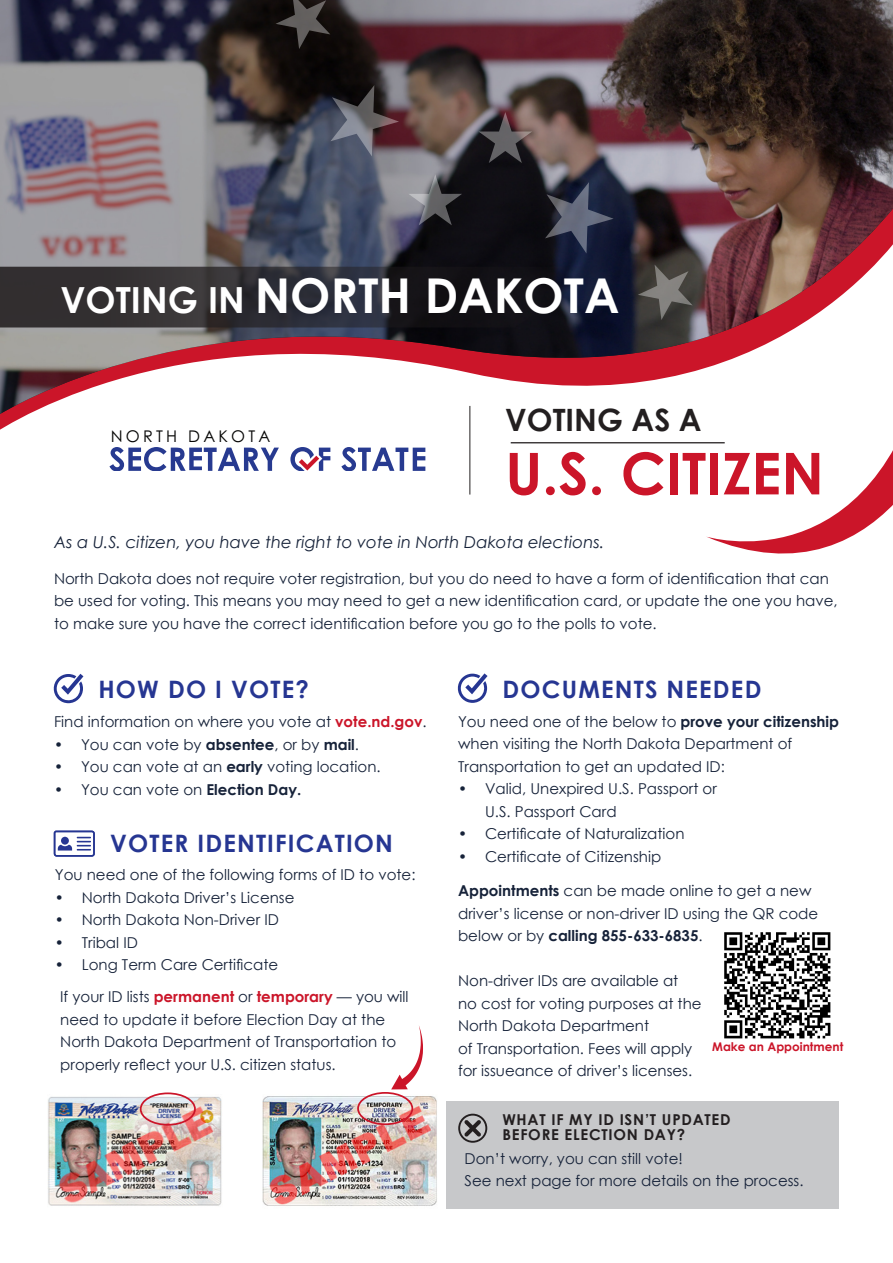
<style>
.page{position:relative;width:893px;height:1263px;background:#fff}
.page>*{position:absolute;margin:0;border:0;box-sizing:border-box;transform-origin:0 0}
.t1{font:700 57.75px "Century Gothic";color:#cb1529}
.Paragraph_Style_5{font:700 48px "Century Gothic";color:#fff}
.Paragraph_Style_4{font:700 30.75px "Century Gothic";color:#231f20}
.Paragraph_Style_7{font:700 24px "Century Gothic";letter-spacing:.05em;color:#263692}
.Paragraph_Style_8{font:italic 16.5px "Century Gothic";color:#162239}
.t2{font:16.05px "Century Gothic";letter-spacing:.2em;color:#050504}
.Paragraph_Style_8-2{font:15px/22.5px "Century Gothic";color:#162239}
.Paragraph_Style_7-2{font:700 15px "Century Gothic";letter-spacing:.05em;color:#231f20}
.Paragraph_Style_8-3{font:700 12px "Century Gothic";color:#cb1529}
.s1{font-size:36px}
.s2{font-weight:700;color:#cb1529}
.s3{font-weight:700}
</style>
<div class="page">
<div style="left:446px;top:1101px;width:393px;height:108px;background:#c7c8ca"></div>
<svg style="left:458px;top:1114px;width:29px;height:29px"></svg>
<img style="left:0;top:0;width:893px;height:414px">
<svg style="left:706px;top:357px;width:187px;height:197px"></svg>
<svg style="left:341px;top:447px;width:84px;height:23px"></svg>
<svg style="left:109px;top:447px;width:170px;height:23px"></svg>
<svg style="left:290px;top:447px;width:40px;height:23px"></svg>
<svg style="left:0;top:267px;width:606px;height:60px;background:#26252c"></svg>
<hr style="left:511px;top:442px;width:214px;height:1px;background:#231f20">
<hr style="left:469px;top:406px;width:1px;height:89px;background:#231f20">
<svg style="left:330px;top:85px;width:69px;height:71px;background:#534c54"></svg>
<svg style="left:478px;top:112px;width:54px;height:51px;background:#4d4346"></svg>
<svg style="left:276px;top:0;width:54px;height:49px;background:#2d2928"></svg>
<svg style="left:408px;top:174px;width:54px;height:51px;background:#57575d"></svg>
<svg style="left:638px;top:265px;width:55px;height:55px;background:#54524e"></svg>
<svg style="left:545px;top:182px;width:69px;height:71px;background:#31374b"></svg>
<svg style="left:53px;top:674px;width:30px;height:29px"></svg>
<svg style="left:457px;top:673px;width:30px;height:30px"></svg>
<svg style="left:54px;top:831px;width:41px;height:26px"></svg>
<img style="left:48px;top:1095px;width:174px;height:111px">
<img style="left:263px;top:1094px;width:174px;height:112px">
<div style="left:140px;top:1092px;width:56px;height:33px;border:2px solid #cb1529;border-radius:50%"></div>
<div style="left:357px;top:1092px;width:56px;height:33px;border:2px solid #cb1529;border-radius:50%"></div>
<svg style="left:391px;top:1026px;width:32px;height:63px"></svg>
<img style="left:724px;top:932px;width:107px;height:107px">
<p class="Paragraph_Style_5" style="left:60px;top:259px;width:561px"><span class="s1">VOTING IN</span> NORTH DAKOTA</p>
<p class="t2" style="left:111px;top:424px;width:161px">NORTH DAKOTA</p>
<p class="Paragraph_Style_4" style="left:505px;top:397px;width:198px">VOTING AS A</p>
<h1 class="t1" style="left:505px;top:430px;width:320px">U.S. CITIZEN</h1>
<p class="Paragraph_Style_8" style="left:54px;top:530px;width:552px">As a U.S. citizen, you have the right to vote in North Dakota elections.</p>
<p class="Paragraph_Style_8-2" style="left:54px;top:567px;width:785px">North Dakota does not require voter registration, but you do need to have a form of identification that can be used for voting. This means you may need to get a new identification card, or update the one you have,</p>
<p class="Paragraph_Style_8-2" style="left:54px;top:612px;width:604px">to make sure you have the correct identification before you go to the polls to vote.</p>
<p class="Paragraph_Style_7" style="left:98px;top:671px;width:212px">HOW DO I VOTE?</p>
<p class="Paragraph_Style_8-2" style="left:54px;top:710px;width:374px">Find information on where you vote at <span class="s2">vote.nd.gov</span>.</p>
<p class="Paragraph_Style_8-2" style="left:54px;top:733px;width:307px">• You can vote by <span class="s3">absentee</span>, or by <span class="s3">mail</span>.</p>
<p class="Paragraph_Style_8-2" style="left:54px;top:755px;width:328px">• You can vote at an <span class="s3">early</span> voting location.</p>
<p class="Paragraph_Style_8-2" style="left:54px;top:778px;width:249px">• You can vote on <span class="s3">Election Day.</span></p>
<p class="Paragraph_Style_7" style="left:110px;top:825px;width:284px">VOTER IDENTIFICATION</p>
<p class="Paragraph_Style_8-2" style="left:55px;top:863px;width:362px">You need one of the following forms of ID to vote:</p>
<p class="Paragraph_Style_8-2" style="left:55px;top:886px;width:241px">• North Dakota Driver’s License</p>
<p class="Paragraph_Style_8-2" style="left:55px;top:908px;width:226px">• North Dakota Non-Driver ID</p>
<p class="Paragraph_Style_8-2" style="left:55px;top:931px;width:85px">• Tribal ID</p>
<p class="Paragraph_Style_8-2" style="left:55px;top:953px;width:225px">• Long Term Care Certificate</p>
<p class="Paragraph_Style_8-2" style="left:60px;top:985px;width:350px">If your ID lists <span class="s2">permanent</span> or <span class="s2">temporary</span> — you will need to update it before Election Day at the North Dakota Department of Transportation to properly reflect your U.S. citizen status.</p>
<p class="Paragraph_Style_7" style="left:502px;top:671px;width:260px">DOCUMENTS NEEDED</p>
<p class="Paragraph_Style_8-2" style="left:458px;top:710px;width:382px">You need one of the below to <span class="s3">prove your citizenship </span>when visiting the North Dakota Department of<br>Transportation to get an updated ID:</p>
<p class="Paragraph_Style_8-2" style="left:485px;top:777px;width:233px;text-indent:-27px">• Valid, Unexpired U.S. Passport or<br>U.S. Passport Card</p>
<p class="Paragraph_Style_8-2" style="left:458px;top:822px;width:228px">• Certificate of Naturalization</p>
<p class="Paragraph_Style_8-2" style="left:458px;top:845px;width:205px">• Certificate of Citizenship</p>
<p class="Paragraph_Style_8-2" style="left:458px;top:879px;width:362px"><span class="s3">Appointments</span> can be made online to get a new driver’s license or non-driver ID using the QR code below or by <span class="s3">calling 855-633-6835</span>.</p>
<p class="Paragraph_Style_8-2" style="left:458px;top:969px;width:222px">Non-driver IDs are available at</p>
<p class="Paragraph_Style_8-2" style="left:458px;top:992px;width:245px">no cost for voting purposes at the<br>North Dakota Department</p>
<p class="Paragraph_Style_8-2" style="left:458px;top:1037px;width:236px">of Transportation. Fees will apply for issueance of driver’s licenses.</p>
<p class="Paragraph_Style_8-3" style="left:712px;top:1037px;width:133px">Make an Appointment</p>
<p class="Paragraph_Style_7-2" style="left:502px;top:1108px;width:230px">WHAT IF MY ID ISN’T UPDATED</p>
<p class="Paragraph_Style_7-2" style="left:502px;top:1123px;width:184px">BEFORE ELECTION DAY?</p>
<p class="Paragraph_Style_8-2" style="left:465px;top:1147px;width:220px">Don’t worry, you can still vote!</p>
<p class="Paragraph_Style_8-2" style="left:465px;top:1169px;width:340px">See next page for more details on the process.</p>
</div>
